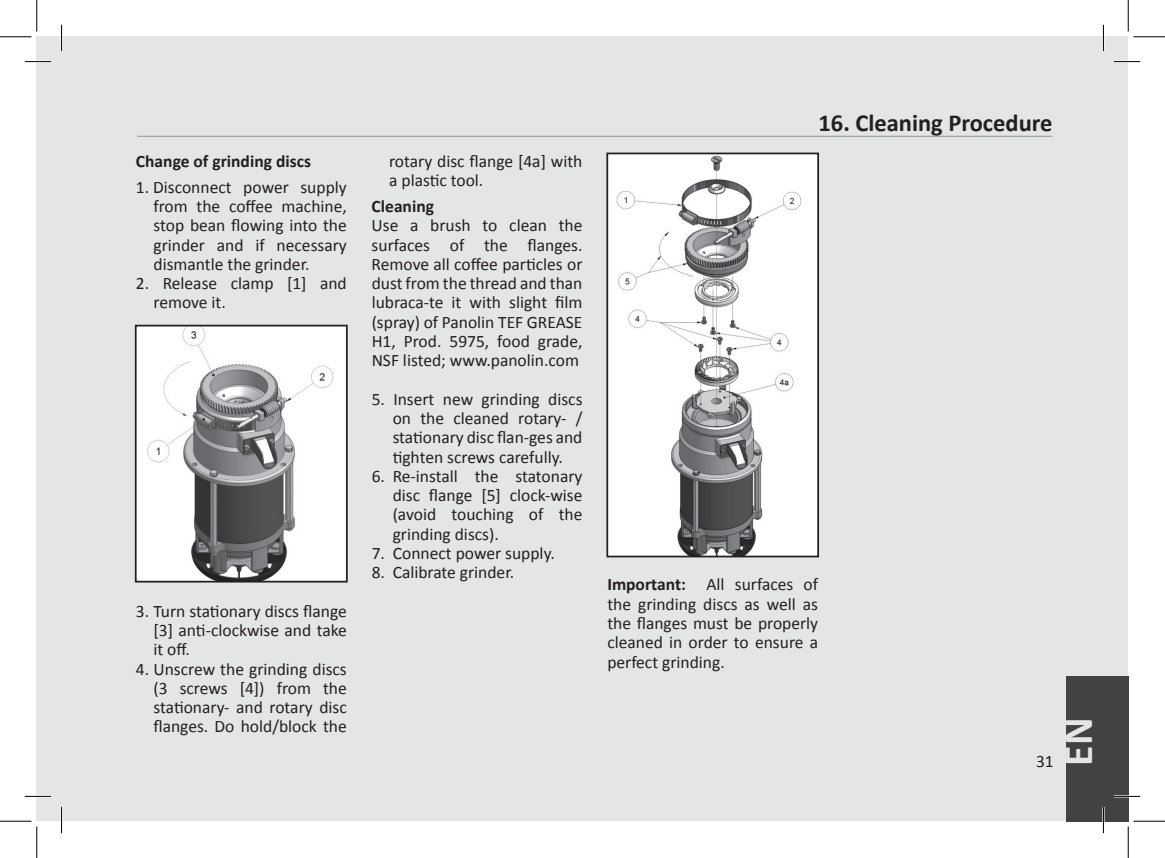
<style>
.page{position:relative;width:1165px;height:858px;background:#fff}
.page>*{position:absolute;margin:0;border:0;box-sizing:border-box;transform-origin:0 0}
.t1{font:700 42px "Calibri";color:#e4e5e7}
.t2{font:700 24.5px "Calibri";color:#231f20}
.t3{font:17.5px/19.2px "Calibri";color:#231f20;text-align:justify}
.t4{font:700 17.5px "Calibri";color:#231f20}
.s1{font-weight:700}
</style>
<div class="page">
<div style="left:62px;top:37px;width:1066px;height:784px;background:#e4e5e7"></div>
<div style="left:1066px;top:675px;width:62px;height:146px;background:#414243"></div>
<div style="left:37px;top:37px;width:25px;height:784px;background:#e4e5e7"></div>
<hr style="left:137px;top:136px;width:915px;height:1px;background:#939598">
<img style="left:138px;top:327px;width:207px;height:252px">
<div style="left:135px;top:324px;width:213px;height:258px;border:2px solid #231f20"></div>
<img style="left:609px;top:155px;width:207px;height:399px">
<div style="left:606px;top:152px;width:213px;height:405px;border:2px solid #231f20"></div>
<hr style="left:25px;top:60px;width:26px;height:3px;background:#fff">
<hr style="left:1114px;top:60px;width:26px;height:3px;background:#fff">
<hr style="left:25px;top:795px;width:26px;height:2px;background:#fff">
<hr style="left:1114px;top:795px;width:26px;height:2px;background:#fff">
<hr style="left:60px;top:25px;width:3px;height:26px;background:#fff">
<hr style="left:60px;top:806px;width:3px;height:26px;background:#fff">
<hr style="left:1102px;top:25px;width:2px;height:26px;background:#fff">
<hr style="left:1102px;top:806px;width:2px;height:26px;background:#fff">
<svg style="left:25px;top:61px;width:26px;height:1px"></svg>
<svg style="left:1114px;top:61px;width:26px;height:1px"></svg>
<svg style="left:25px;top:795px;width:26px;height:1px"></svg>
<svg style="left:1114px;top:795px;width:26px;height:1px"></svg>
<svg style="left:61px;top:25px;width:1px;height:26px"></svg>
<svg style="left:61px;top:806px;width:1px;height:26px"></svg>
<svg style="left:1103px;top:25px;width:1px;height:26px"></svg>
<svg style="left:1103px;top:806px;width:1px;height:26px"></svg>
<hr style="left:0;top:36px;width:32px;height:1px;background:#000">
<hr style="left:1133px;top:36px;width:32px;height:1px;background:#000">
<hr style="left:0;top:820px;width:32px;height:1px;background:#000">
<hr style="left:1133px;top:820px;width:32px;height:1px;background:#000">
<hr style="left:36px;top:0;width:1px;height:32px;background:#000">
<hr style="left:36px;top:826px;width:1px;height:31px;background:#000">
<hr style="left:1128px;top:0;width:1px;height:32px;background:#000">
<hr style="left:1128px;top:826px;width:1px;height:31px;background:#000">
<p class="t4" style="left:136px;top:149px;width:176px">Change of grinding discs</p>
<p class="t3" style="left:153px;top:177px;width:195px;text-indent:-18px">1. Disconnect power supply from the coffee machine, stop bean flowing into the grinder and if necessary dismantle the grinder.</p>
<p class="t3" style="left:153px;top:274px;width:195px;text-indent:-18px">2. Release clamp [1] and remove it.</p>
<p class="t3" style="left:153px;top:601px;width:195px;text-indent:-17px">3. Turn stationary discs flange [3] anti-clockwise and take it off.</p>
<p class="t3" style="left:153px;top:659px;width:195px;text-indent:-18px">4. Unscrew the grinding discs (3 screws [4]) from the stationary- and rotary disc flanges. Do hold/block the</p>
<p class="t3" style="left:389px;top:151px;width:195px">rotary disc flange [4a] with a plastic tool.</p>
<p class="t4" style="left:372px;top:195px;width:64px">Cleaning</p>
<p class="t3" style="left:372px;top:216px;width:212px">Use a brush to clean the surfaces of the flanges.<br>Remove all coffee particles or dust from the thread and than lubraca-te it with slight film (spray) of Panolin TEF GREASE H1, Prod. 5975, food grade, NSF listed; www.panolin.com</p>
<p class="t3" style="left:393px;top:389px;width:191px;text-indent:-21px">5. I nsert new grinding discs on the cleaned rotary- / stationary disc flan-ges and tighten screws carefully.</p>
<p class="t3" style="left:393px;top:466px;width:191px;text-indent:-21px">6. Re-install the statonary disc flange [5] clock-wise (avoid touching of the grinding discs).</p>
<p class="t3" style="left:372px;top:543px;width:185px">7. Connect power supply.</p>
<p class="t3" style="left:372px;top:562px;width:144px">8. Calibrate grinder.</p>
<h2 class="t2" style="left:818px;top:107px;width:236px">16. Cleaning Procedure</h2>
<p class="t3" style="left:607px;top:575px;width:212px"><span class="s1">Important:</span> All surfaces of the grinding discs as well as the flanges must be properly cleaned in order to ensure a perfect grinding.</p>
<p class="t3" style="left:1036px;top:751px;width:19px">31</p>
<h1 class="t1" style="left:1051px;top:765px;width:50px;rotate:-90deg">EN</h1>
</div>
